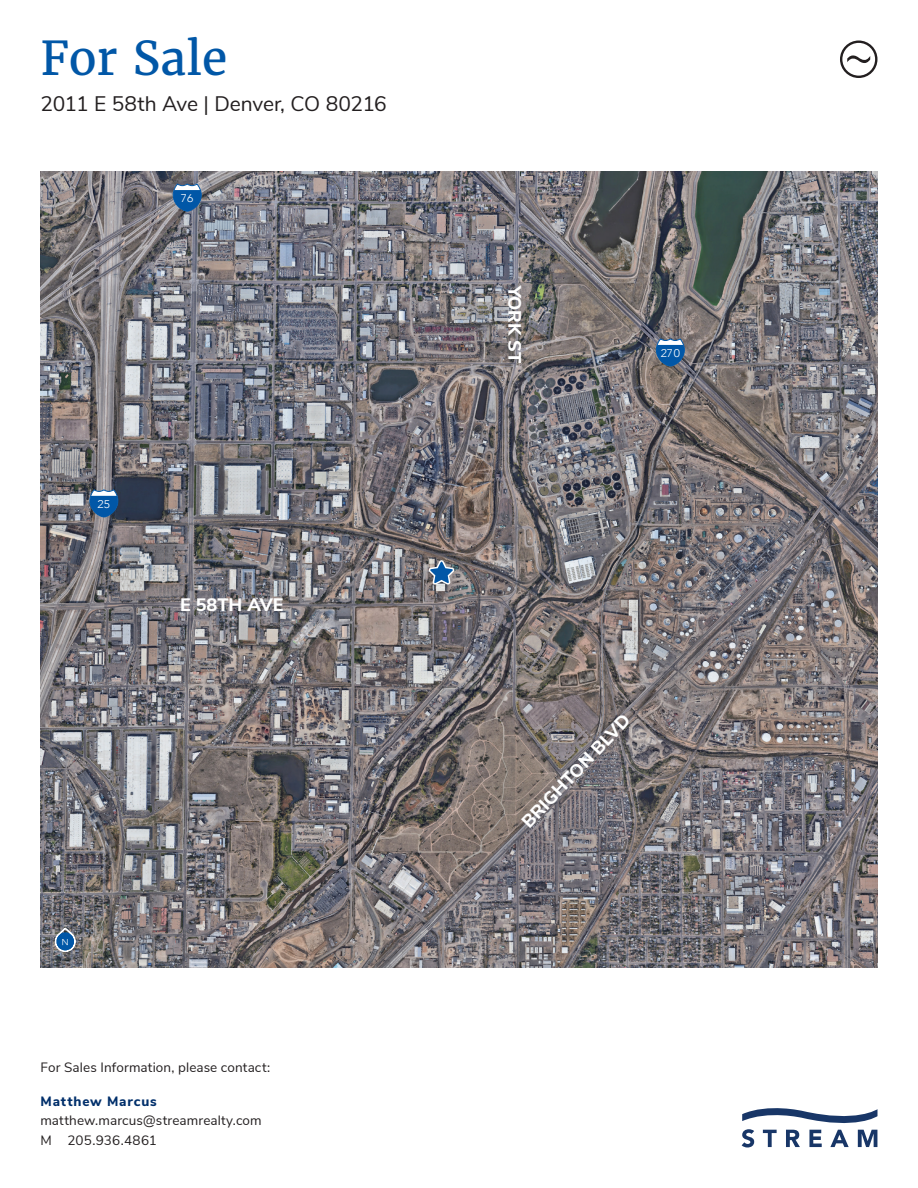
<style>
.page{position:relative;width:918px;height:1188px;background:#fff}
.page>*{position:absolute;margin:0;border:0;box-sizing:border-box;transform-origin:0 0}
.t1{font:46.5px "Merriweather";color:#0157a7}
.t2{font:21px "Nunito Sans";letter-spacing:-.015em;color:#231f20}
.t3{font:800 18px "Nunito Sans";color:#fff}
.t4{font:13.5px/19.5px "Nunito Sans";letter-spacing:.01em;color:#231f20}
.t5{font:800 13.5px "Nunito Sans";letter-spacing:.065em;color:#002f6b}
.t6{font:300 11.1px "Avenir";color:#fff;scale:1.07 1}
.t7{font:300 8.7px "Avenir";color:#fff;scale:1.07 1}
</style>
<div class="page">
<img style="left:40px;top:171px;width:838px;height:797px">
<svg style="left:840px;top:40px;width:37px;height:38px"></svg>
<svg style="left:742px;top:1108px;width:136px;height:39px"></svg>
<svg style="left:427px;top:559px;width:29px;height:27px"></svg>
<svg style="left:55px;top:926px;width:21px;height:26px"></svg>
<svg style="left:89px;top:489px;width:30px;height:29px"></svg>
<svg style="left:172px;top:183px;width:30px;height:29px"></svg>
<svg style="left:656px;top:338px;width:29px;height:29px"></svg>
<h1 class="t1" style="left:40px;top:29px;width:188px">For Sale</h1>
<h2 class="t2" style="left:40px;top:88px;width:348px">2011 E 58th Ave | Denver, CO 80216</h2>
<p class="t6" style="left:181px;top:192px;width:13px">76</p>
<p class="t6" style="left:98px;top:498px;width:13px">25</p>
<h3 class="t3" style="left:180px;top:591px;width:105px">E 58TH AVE</h3>
<p class="t7" style="left:70px;top:944px;width:11px;rotate:-180deg">N7 0</p>
<p class="t4" style="left:40px;top:1057px;width:231px">For Sales Information, please contact:</p>
<p class="t5" style="left:40px;top:1091px;width:118px">Matthew Marcus</p>
<p class="t4" style="left:40px;top:1110px;width:223px">matthew.marcus@streamrealty.com<br>M 205.936.4861</p>
<h3 class="t3" style="left:528px;top:286px;width:79px;rotate:90deg">YORK ST</h3>
<p class="t6" style="left:661px;top:347px;width:19px">270</p>
<h3 class="t3" style="left:515px;top:815px;width:150px;rotate:-46deg">BRIGHTON BLVD</h3>
</div>
